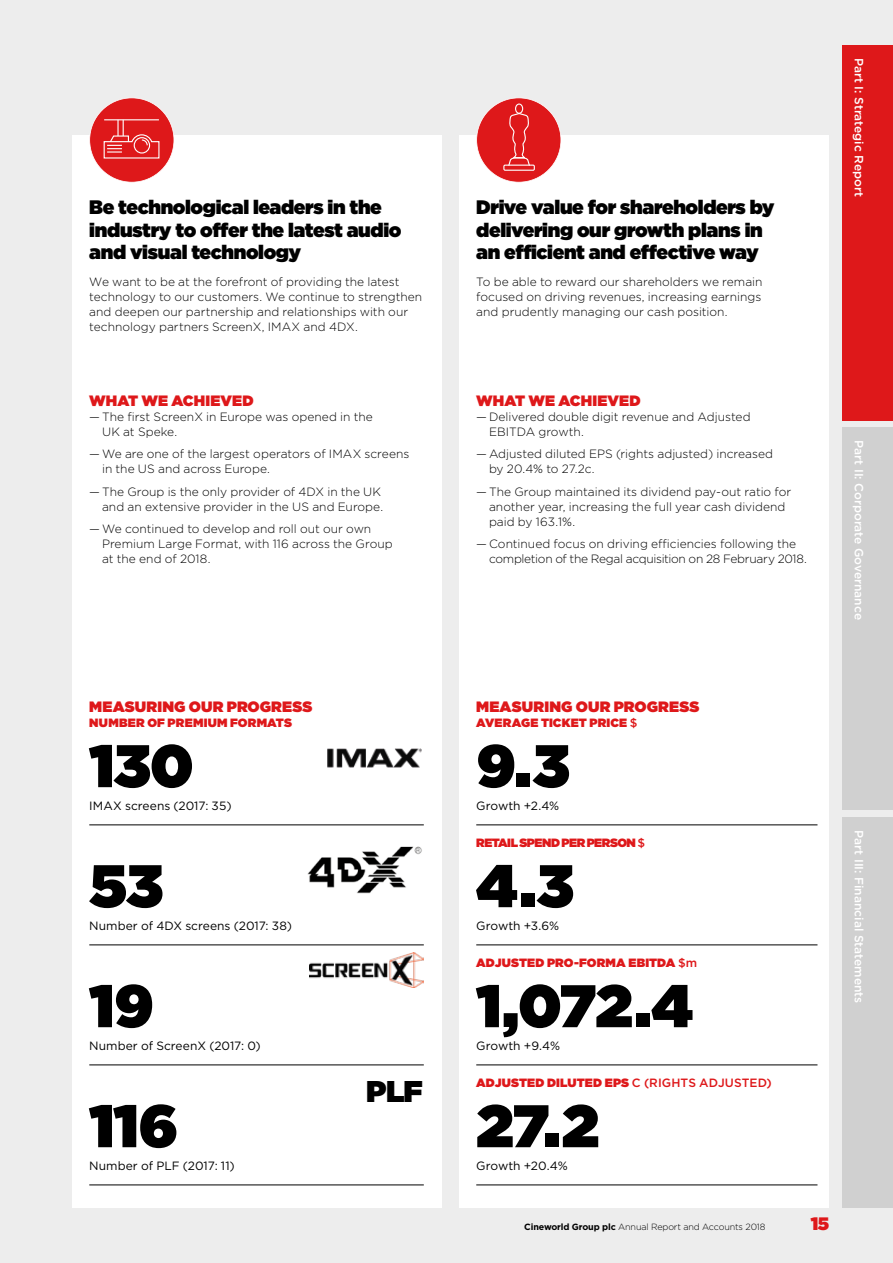
<style>
.page{position:relative;width:893px;height:1263px;background:#ededed}
.page>*{position:absolute;margin:0;border:0;box-sizing:border-box;transform-origin:0 0}
.t1{font:900 60px "Gotham";letter-spacing:-.015em;color:#000}
.t2{font:900 30px "Gotham";color:#000}
.t3{font:900 19.5px/22.5px "Gotham";letter-spacing:-.02em;color:#000}
.t4{font:900 18px "Gotham";color:#de181a}
.t5{font:900 15px "Gotham";letter-spacing:.005em;color:#de181a}
.t6{font:300 12px/15px "Gotham";color:#000}
.t7{font:12px "Gotham";color:#000}
.t8{font:900 12px "Gotham";letter-spacing:.01em;color:#de181a}
.t9{font:500 12px "Gotham";color:#fff}
.t10{font:900 12px "Gotham";letter-spacing:-.04em;color:#de181a}
.t11{font:300 9px "Gotham";letter-spacing:-.015em;color:#000}
.s1{font-weight:500}
.s2{font-weight:700}
</style>
<div class="page">
<div style="left:72px;top:135px;width:370px;height:1073px;background:#fff"></div>
<div style="left:459px;top:135px;width:370px;height:1073px;background:#fff"></div>
<svg style="left:89px;top:98px;width:85px;height:85px"></svg>
<hr style="left:104px;top:119px;width:55px;height:1px;background:#fff">
<hr style="left:476px;top:825px;width:341px;height:1px;background:#000">
<hr style="left:476px;top:945px;width:341px;height:1px;background:#000">
<hr style="left:476px;top:1065px;width:341px;height:1px;background:#000">
<hr style="left:476px;top:1185px;width:341px;height:1px;background:#000">
<svg style="left:476px;top:98px;width:85px;height:85px"></svg>
<hr style="left:89px;top:825px;width:335px;height:1px;background:#000">
<hr style="left:89px;top:945px;width:335px;height:1px;background:#000">
<hr style="left:89px;top:1065px;width:335px;height:1px;background:#000">
<hr style="left:89px;top:1185px;width:335px;height:1px;background:#000">
<img style="left:327px;top:748px;width:95px;height:20px">
<img style="left:310px;top:953px;width:114px;height:34px">
<img style="left:307px;top:846px;width:115px;height:48px">
<div style="left:842px;top:428px;width:51px;height:382px;background:#d0d0d0"></div>
<div style="left:842px;top:818px;width:51px;height:390px;background:#d0d0d0"></div>
<div style="left:842px;top:45px;width:51px;height:375px;background:#de181a"></div>
<h3 class="t3" style="left:89px;top:196px;width:314px">Be technological leaders in the industry to offer the latest audio and visual technology</h3>
<p class="t6" style="left:89px;top:274px;width:334px">We want to be at the forefront of providing the latest technology to our customers. We continue to strengthen and deepen our partnership and relationships with our technology partners ScreenX, IMAX and 4DX.</p>
<p class="t5" style="left:89px;top:390px;width:166px">WHAT WE ACHIEVED</p>
<p class="t6" style="left:102px;top:409px;width:272px;text-indent:-13px">— The first ScreenX in Europe was opened in the<br>UK at Speke.</p>
<p class="t6" style="left:102px;top:446px;width:309px;text-indent:-13px">— We are one of the largest operators of IMAX screens in the US and across Europe.</p>
<p class="t6" style="left:89px;top:484px;width:295px;text-align:right">— The Group is the only provider of 4DX in the UK and an extensive provider in the US and Europe.</p>
<p class="t6" style="left:102px;top:521px;width:292px;text-indent:-13px">— We continued to develop and roll out our own<br>Premium Large Format, with 116 across the Group at the end of 2018.</p>
<p class="t5" style="left:89px;top:696px;width:225px">MEASURING OUR PROGRESS</p>
<p class="t8" style="left:89px;top:714px;width:204px">NUMBER OF PREMIUM FORMATS</p>
<h1 class="t1" style="left:89px;top:723px;width:106px">130</h1>
<p class="t7" style="left:89px;top:798px;width:144px">IMAX screens (2017: 35)</p>
<h1 class="t1" style="left:89px;top:843px;width:75px">53</h1>
<p class="t7" style="left:89px;top:918px;width:204px">Number of 4DX screens (2017: 38)</p>
<h1 class="t1" style="left:89px;top:963px;width:66px">19</h1>
<p class="t7" style="left:89px;top:1038px;width:173px">Number of ScreenX (2017: 0)</p>
<h1 class="t1" style="left:89px;top:1083px;width:90px">116</h1>
<p class="t7" style="left:89px;top:1158px;width:147px">Number of PLF (2017: 11)</p>
<h2 class="t2" style="left:366px;top:1070px;width:58px">PLF</h2>
<h3 class="t3" style="left:476px;top:196px;width:300px">Drive value for shareholders by delivering our growth plans in an efficient and effective way</h3>
<p class="t6" style="left:476px;top:274px;width:288px;text-align:justify">To be able to reward our shareholders we remain focused on driving revenues, increasing earnings and prudently managing our cash position.</p>
<p class="t5" style="left:476px;top:390px;width:166px">WHAT WE ACHIEVED</p>
<p class="t6" style="left:489px;top:409px;width:263px;text-indent:-13px">— Delivered double digit revenue and Adjusted<br>EBITDA growth.</p>
<p class="t6" style="left:489px;top:446px;width:286px;text-indent:-13px">— Adjusted diluted EPS (rights adjusted) increased by 20.4% to 27.2c.</p>
<p class="t6" style="left:489px;top:484px;width:304px;text-indent:-13px">— The Group maintained its dividend pay-out ratio for another year, increasing the full year cash dividend paid by 163.1%.</p>
<p class="t6" style="left:489px;top:536px;width:319px;text-indent:-13px">— Continued focus on driving efficiencies following the completion of the Regal acquisition on 28 February 2018.</p>
<p class="t9" style="left:867px;top:58px;width:140px;rotate:90deg">Part I: Strategic Report</p>
<p class="t9" style="left:867px;top:440px;width:181px;rotate:90deg">Part II: Corporate Governance</p>
<p class="t5" style="left:476px;top:696px;width:225px">MEASURING OUR PROGRESS</p>
<p class="t8" style="left:476px;top:714px;width:163px">AVERAGE TICKET PRICE <span class="s1">$</span></p>
<h1 class="t1" style="left:476px;top:723px;width:95px">9.3</h1>
<p class="t7" style="left:476px;top:798px;width:85px">Growth +2.4%</p>
<p class="t10" style="left:476px;top:834px;width:170px">RETAIL SPEND PER PERSON <span class="s1">$</span></p>
<h1 class="t1" style="left:476px;top:843px;width:99px">4.3</h1>
<p class="t7" style="left:476px;top:918px;width:84px">Growth +3.6%</p>
<p class="t8" style="left:476px;top:954px;width:223px">ADJUSTED PRO-FORMA EBITDA <span class="s1">$m</span></p>
<h1 class="t1" style="left:476px;top:963px;width:218px">1,072.4</h1>
<p class="t7" style="left:476px;top:1038px;width:85px">Growth +9.4%</p>
<p class="t8" style="left:476px;top:1074px;width:297px">ADJUSTED DILUTED EPS <span class="s1">C (RIGHTS ADJUSTED)</span></p>
<h1 class="t1" style="left:476px;top:1083px;width:125px">27.2</h1>
<p class="t7" style="left:476px;top:1158px;width:93px">Growth +20.4%</p>
<p class="t11" style="left:524px;top:1221px;width:243px"><span class="s2">Cineworld Group plc</span> Annual Report and Accounts 2018</p>
<h3 class="t4" style="left:811px;top:1211px;width:20px">15</h3>
<p class="t9" style="left:867px;top:830px;width:174px;rotate:90deg">Part III: Financial Statements</p>
</div>
